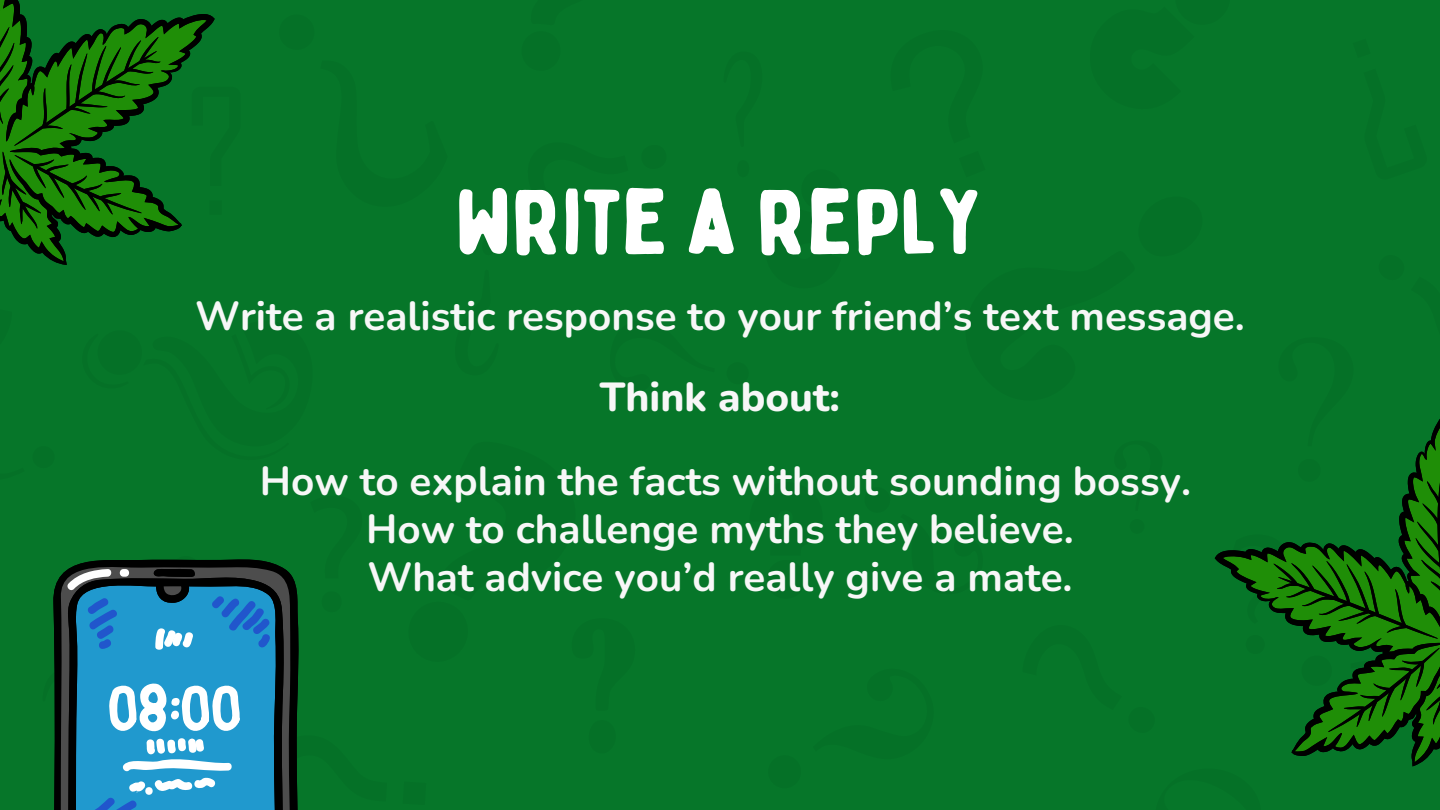
<style>
.page{position:relative;width:1440px;height:810px;background:#067629}
.page>*{position:absolute;margin:0;border:0;box-sizing:border-box;transform-origin:0 0}
.t1{font:92.2px "Bobby Jones Soft";color:#fff}
.t2{font:700 40.4px "Nunito";color:#f7f7f7}
.t3{font:800 40.4px "Nunito";color:#f7f7f7}
</style>
<div class="page">
<svg style="left:1214px;top:550px;width:219px;height:217px"></svg>
<svg style="left:1230px;top:419px;width:210px;height:331px"></svg>
<svg style="left:0;top:0;width:299px;height:810px"></svg>
<p class="t1" style="left:456px;top:164px;width:530px">WRITE A REPLY</p>
<p class="t2" style="left:195px;top:289px;width:1051px">Write a realistic response to your friend’s text message.</p>
<h1 class="t3" style="left:600px;top:370px;width:242px">Think about:</h1>
<p class="t2" style="left:260px;top:455px;width:933px">How to explain the facts without sounding bossy.</p>
<p class="t2" style="left:366px;top:503px;width:709px">How to challenge myths they believe.</p>
<p class="t2" style="left:367px;top:551px;width:707px">What advice you’d really give a mate.</p>
</div>
